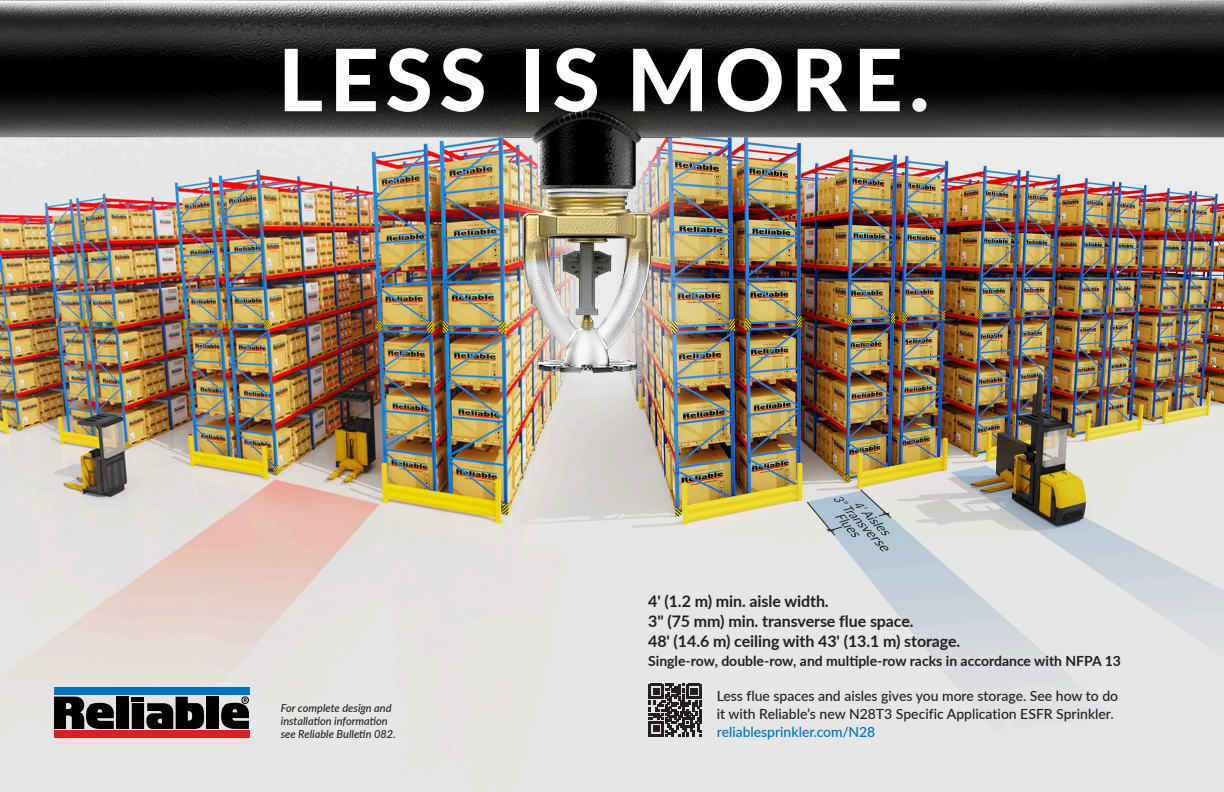
<style>
.page{position:relative;width:1224px;height:792px;background:#fff}
.page>*{position:absolute;margin:0;border:0;box-sizing:border-box;transform-origin:0 0}
.SS_H1{font:800 86px "Lato";letter-spacing:.075em;color:#fff}
.body_14{font:700 16px "Lato";letter-spacing:-.005em;color:#231f20}
.body_14-2{font:500 14px/18px "Lato";color:#231f20}
.body_14-3{font:700 14px "Lato";color:#231f20}
.t1{font:italic 500 11px/13.2px "Lato";color:#231f20}
.s1{color:#0072bc}
</style>
<div class="page">
<img style="left:0;top:386px;width:1224px;height:406px">
<img style="left:0;top:0;width:1224px;height:386px">
<svg style="left:54px;top:696px;width:60px;height:33px;background:#403f3e"></svg>
<div style="left:117px;top:697px;width:12px;height:32px;background:#000"></div>
<div style="left:132px;top:703px;width:12px;height:26px;background:#000"></div>
<div style="left:132px;top:697px;width:12px;height:5px;background:#000"></div>
<div style="left:207px;top:697px;width:12px;height:32px;background:#000"></div>
<svg style="left:146px;top:697px;width:59px;height:33px;background:#474646"></svg>
<svg style="left:221px;top:696px;width:28px;height:33px"></svg>
<div style="left:54px;top:730px;width:195px;height:8px;background:#e11b23"></div>
<div style="left:54px;top:688px;width:195px;height:7px;background:#0072bc"></div>
<svg style="left:649px;top:684px;width:52px;height:52px;background:#5f5d5d"></svg>
<svg style="left:806px;top:488px;width:86px;height:64px;background:#b7c2c9"></svg>
<p class="SS_H1" style="left:278px;top:16px;width:653px">LESS IS MORE.</p>
<p class="t1" style="left:281px;top:701px;width:116px">For complete design and installation information see Reliable Bulletin 082.</p>
<p class="body_14" style="left:648px;top:589px;width:182px">4' (1.2 m) min. aisle width.</p>
<p class="body_14" style="left:648px;top:609px;width:267px">3" (75 mm) min. transverse flue space.</p>
<p class="body_14" style="left:648px;top:629px;width:314px">48' (14.6 m) ceiling with 43' (13.1 m) storage.</p>
<p class="body_14-3" style="left:648px;top:650px;width:474px">Single-row, double-row, and multiple-row racks in accordance with NFPA 13</p>
<p class="body_14-2" style="left:717px;top:686px;width:403px">Less flue spaces and aisles gives you more storage. See how to do it with Reliable’s new N28T3 Specific Application ESFR Sprinkler. <span class="s1">reliablesprinkler.com/N28</span></p>
</div>
